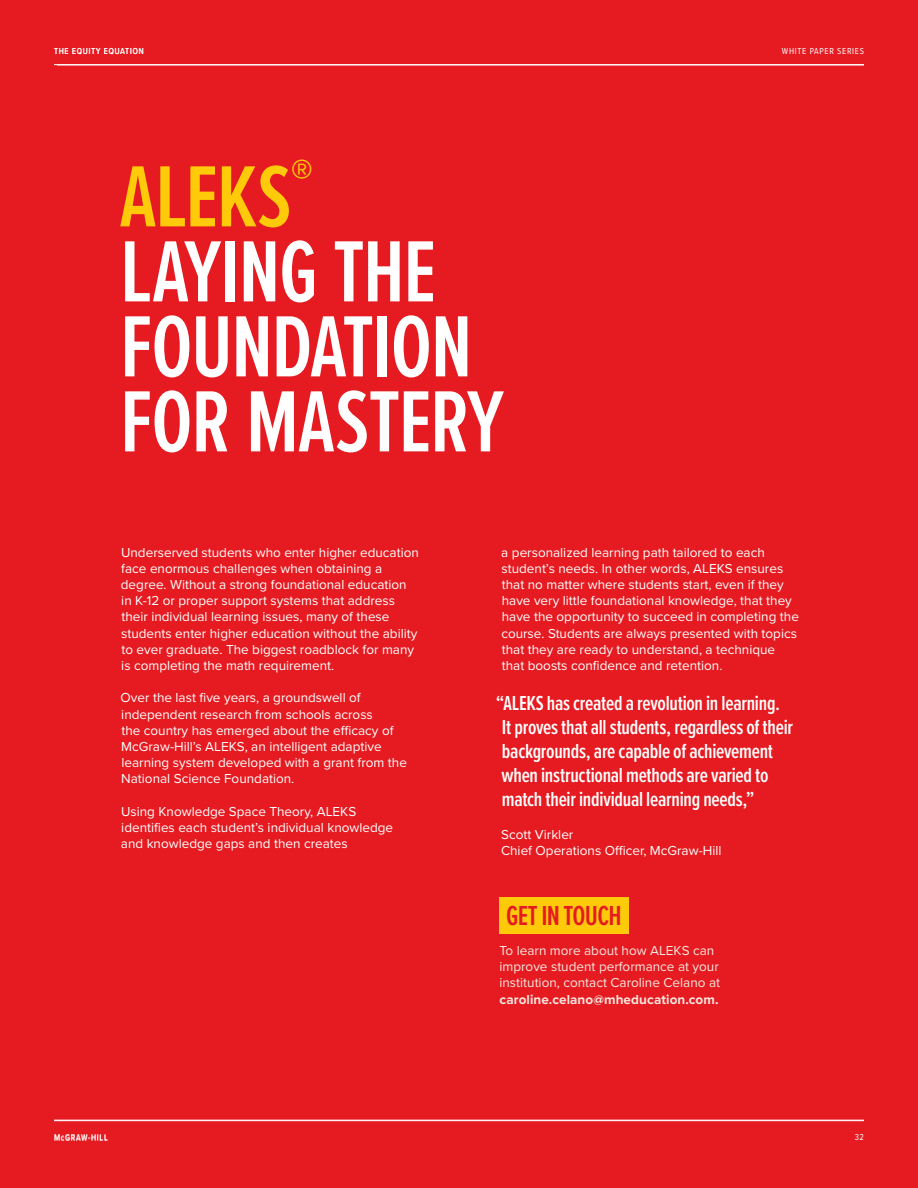
<style>
.page{position:relative;width:918px;height:1188px;background:#e51b21}
.page>*{position:absolute;margin:0;border:0;box-sizing:border-box;transform-origin:0 0}
.t1{font:600 90px/75px "Proxima Nova Ex Cn";letter-spacing:-.015em;color:#fff}
.t2{font:600 28.5px "Proxima Nova Ex Cn";letter-spacing:-.025em;color:#e51b21}
.t3{font:600 21px/24px "Proxima Nova Ex Cn";letter-spacing:-.015em;color:#fff}
.t4{font:13.5px/16.2px "Proxima Nova";color:#fff}
.t5{font:13.5px/16.2px "Proxima Nova";color:#f9e7e0}
.t6{font:9px "Proxima Nova Cond";letter-spacing:.075em;color:#fff}
.s1{color:#feca0a}
.s2{font-weight:700}
</style>
<div class="page">
<hr style="left:54px;top:64px;width:810px;height:1px;background:#fff">
<div style="left:500px;top:897px;width:129px;height:37px;background:#feca0a"></div>
<hr style="left:54px;top:1120px;width:810px;height:1px;background:#fff">
<hr style="left:57px;top:65px;width:807px;height:1px;background:#fff">
<p class="t6" style="left:54px;top:44px;width:91px">THE EQUITY EQUATION</p>
<p class="t1" style="left:120px;top:157px;width:385px"><span class="s1">ALEKS</span><sup>®<br></sup>LAYING THE<br>FOUNDATION<br>FOR MASTERY</p>
<p class="t6" style="left:782px;top:44px;width:84px">WHITE PAPER SERIES</p>
<p class="t4" style="left:121px;top:543px;width:300px">Underserved students who enter higher education face enormous challenges when obtaining a degree. Without a strong foundational education in K-12 or proper support systems that address their individual learning issues, many of these students enter higher education without the ability to ever graduate. The biggest roadblock for many is completing the math requirement.</p>
<p class="t4" style="left:121px;top:689px;width:288px">Over the last five years, a groundswell of independent research from schools across<br>the country has emerged about the efficacy of McGraw-Hill’s ALEKS, an intelligent adaptive learning system developed with a grant from the National Science Foundation.</p>
<p class="t4" style="left:121px;top:803px;width:274px">Using Knowledge Space Theory, ALEKS identifies each student’s individual knowledge and knowledge gaps and then creates</p>
<p class="t6" style="left:54px;top:1131px;width:55px">McGRAW-HILL</p>
<p class="t4" style="left:501px;top:543px;width:299px">a personalized learning path tailored to each student’s needs. In other words, ALEKS ensures that no matter where students start, even if they have very little foundational knowledge, that they have the opportunity to succeed in completing the course. Students are always presented with topics that they are ready to understand, a technique that boosts confidence and retention.</p>
<p class="t3" style="left:496px;top:691px;width:286px">“ALEKS has created a revolution in learning.</p>
<p class="t3" style="left:501px;top:715px;width:293px">It proves that all students, regardless of their backgrounds, are capable of achievement when instructional methods are varied to match their individual learning needs,”</p>
<p class="t4" style="left:501px;top:825px;width:222px">Scott Virkler<br>Chief Operations Officer, McGraw-Hill</p>
<p class="t2" style="left:506px;top:895px;width:117px">GET IN TOUCH</p>
<p class="t5" style="left:500px;top:942px;width:222px">To learn more about how ALEKS can improve student performance at your institution, contact Caroline Celano at <span class="s2">caroline.celano@mheducation.com.</span></p>
<p class="t6" style="left:855px;top:1130px;width:11px">32</p>
</div>
